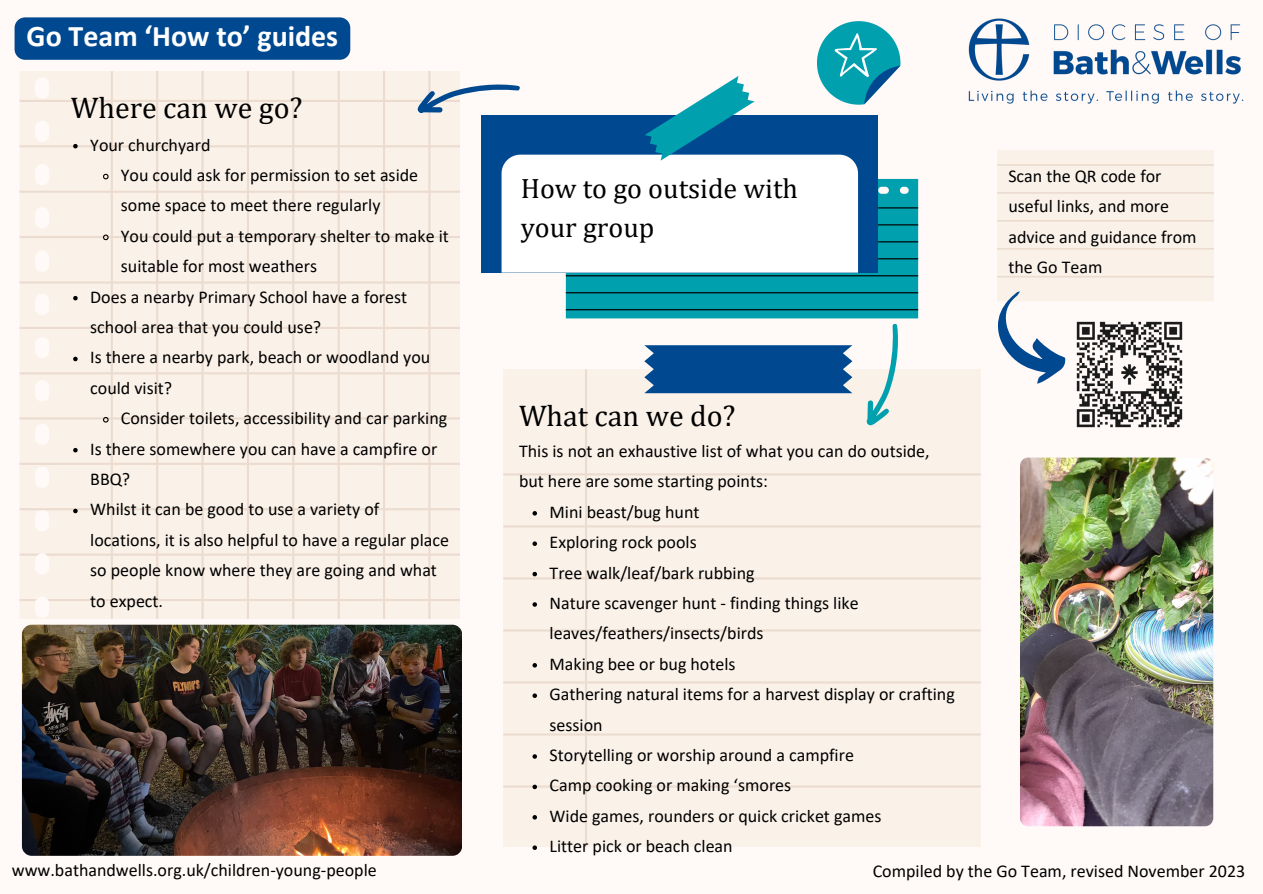
<style>
.page{position:relative;width:1263px;height:894px;background:#fff}
.page>*{position:absolute;margin:0;border:0;box-sizing:border-box;transform-origin:0 0}
.t1{font:30px "Cambria";color:#000}
.t2{font:700 30px "Calibri";color:#fff}
.t3{font:28.05px/38.8px "Cambria";color:#000}
.t4{font:18px/30.3px "Calibri";color:#000}
</style>
<div class="page">
<div style="left:0;top:0;width:1263px;height:893px;background:#fff9f8"></div>
<img style="left:968px;top:18px;width:276px;height:86px">
<svg style="left:566px;top:179px;width:352px;height:139px;background:#039cab"></svg>
<hr style="left:566px;top:207px;width:352px;height:1px;background:#000">
<hr style="left:566px;top:224px;width:352px;height:1px;background:#000">
<hr style="left:566px;top:241px;width:352px;height:1px;background:#000">
<hr style="left:566px;top:258px;width:352px;height:1px;background:#000">
<hr style="left:566px;top:275px;width:352px;height:1px;background:#000">
<hr style="left:566px;top:292px;width:352px;height:1px;background:#000">
<hr style="left:566px;top:309px;width:352px;height:1px;background:#000">
<svg style="left:20px;top:71px;width:439px;height:547px;fill:#faf2e9"></svg>
<svg style="left:20px;top:599px;width:17px;height:2px"></svg>
<div style="left:503px;top:369px;width:478px;height:477px;background:#faf2e9"></div>
<svg style="left:644px;top:323px;width:274px;height:105px"></svg>
<svg style="left:414px;top:21px;width:486px;height:251px"></svg>
<img style="left:1076px;top:384px;width:106px;height:43px">
<svg style="left:997px;top:150px;width:217px;height:234px"></svg>
<img style="left:22px;top:624px;width:440px;height:231px;border-radius:10px">
<img style="left:1020px;top:457px;width:193px;height:368px;border-radius:8px">
<svg style="left:73px;top:144px;width:5px;height:4px"></svg>
<svg style="left:102px;top:173px;width:7px;height:7px"></svg>
<svg style="left:102px;top:234px;width:7px;height:7px"></svg>
<svg style="left:73px;top:296px;width:5px;height:4px"></svg>
<svg style="left:73px;top:356px;width:5px;height:5px"></svg>
<svg style="left:102px;top:416px;width:7px;height:7px"></svg>
<svg style="left:73px;top:448px;width:5px;height:4px"></svg>
<svg style="left:73px;top:508px;width:5px;height:5px"></svg>
<svg style="left:532px;top:511px;width:5px;height:4px"></svg>
<svg style="left:532px;top:541px;width:5px;height:5px"></svg>
<svg style="left:532px;top:571px;width:5px;height:5px"></svg>
<svg style="left:532px;top:602px;width:5px;height:4px"></svg>
<svg style="left:532px;top:663px;width:5px;height:4px"></svg>
<svg style="left:532px;top:693px;width:5px;height:4px"></svg>
<svg style="left:532px;top:754px;width:5px;height:4px"></svg>
<svg style="left:532px;top:784px;width:5px;height:5px"></svg>
<svg style="left:532px;top:814px;width:5px;height:5px"></svg>
<svg style="left:532px;top:845px;width:5px;height:4px"></svg>
<div style="left:15px;top:17px;width:335px;height:43px;background:#004990"></div>
<p class="t2" style="left:27px;top:23px;width:313px">Go Team ‘How to’ guides</p>
<p class="t1" style="left:71px;top:89px;width:233px">Where can we go?</p>
<p class="t4" style="left:90px;top:131px;width:122px">Your churchyard</p>
<p class="t4" style="left:121px;top:161px;width:299px">You could ask for permission to set aside some space to meet there regularly</p>
<h2 class="t4" style="left:121px;top:222px;width:329px">You could put a temporary shelter to make it suitable for most weathers</h2>
<p class="t4" style="left:90px;top:283px;width:318px">Does a nearby Primary School have a forest school area that you could use?</p>
<p class="t4" style="left:90px;top:344px;width:342px">Is there a nearby park, beach or woodland you could visit?</p>
<p class="t4" style="left:121px;top:404px;width:328px">Consider toilets, accessibility and car parking</p>
<p class="t4" style="left:90px;top:435px;width:349px">Is there somewhere you can have a campfire or<br>BBQ?</p>
<p class="t4" style="left:90px;top:495px;width:360px">Whilst it can be good to use a variety of locations, it is also helpful to have a regular place so people know where they are going and what to expect.</p>
<p class="t3" style="left:521px;top:168px;width:279px">How to go outside with your group</p>
<p class="t1" style="left:519px;top:398px;width:218px">What can we do?</p>
<p class="t4" style="left:519px;top:437px;width:412px">This is not an exhaustive list of what you can do outside,</p>
<p class="t4" style="left:519px;top:467px;width:250px">but here are some starting points:</p>
<h2 class="t4" style="left:550px;top:498px;width:151px">Mini beast/bug hunt</h2>
<p class="t4" style="left:550px;top:528px;width:149px">Exploring rock pools</p>
<p class="t4" style="left:550px;top:558px;width:207px">Tree walk/leaf/bark rubbing</p>
<p class="t4" style="left:550px;top:589px;width:311px">Nature scavenger hunt - finding things like leaves/feathers/insects/birds</p>
<p class="t4" style="left:550px;top:650px;width:187px">Making bee or bug hotels</p>
<p class="t4" style="left:550px;top:680px;width:407px">Gathering natural items for a harvest display or crafting session</p>
<p class="t4" style="left:550px;top:741px;width:306px">Storytelling or worship around a campfire</p>
<p class="t4" style="left:550px;top:771px;width:243px">Camp cooking or making ‘smores</p>
<h2 class="t4" style="left:550px;top:801px;width:333px">Wide games, rounders or quick cricket games</h2>
<p class="t4" style="left:550px;top:832px;width:185px">Litter pick or beach clean</p>
<p class="t4" style="left:1008px;top:162px;width:190px">Scan the QR code for useful links, and more advice and guidance from the Go Team</p>
<p class="t4" style="left:12px;top:856px;width:366px">www.bathandwells.org.uk/children-young-people</p>
<p class="t4" style="left:873px;top:856px;width:374px">Compiled by the Go Team, revised November 2023</p>
</div>
